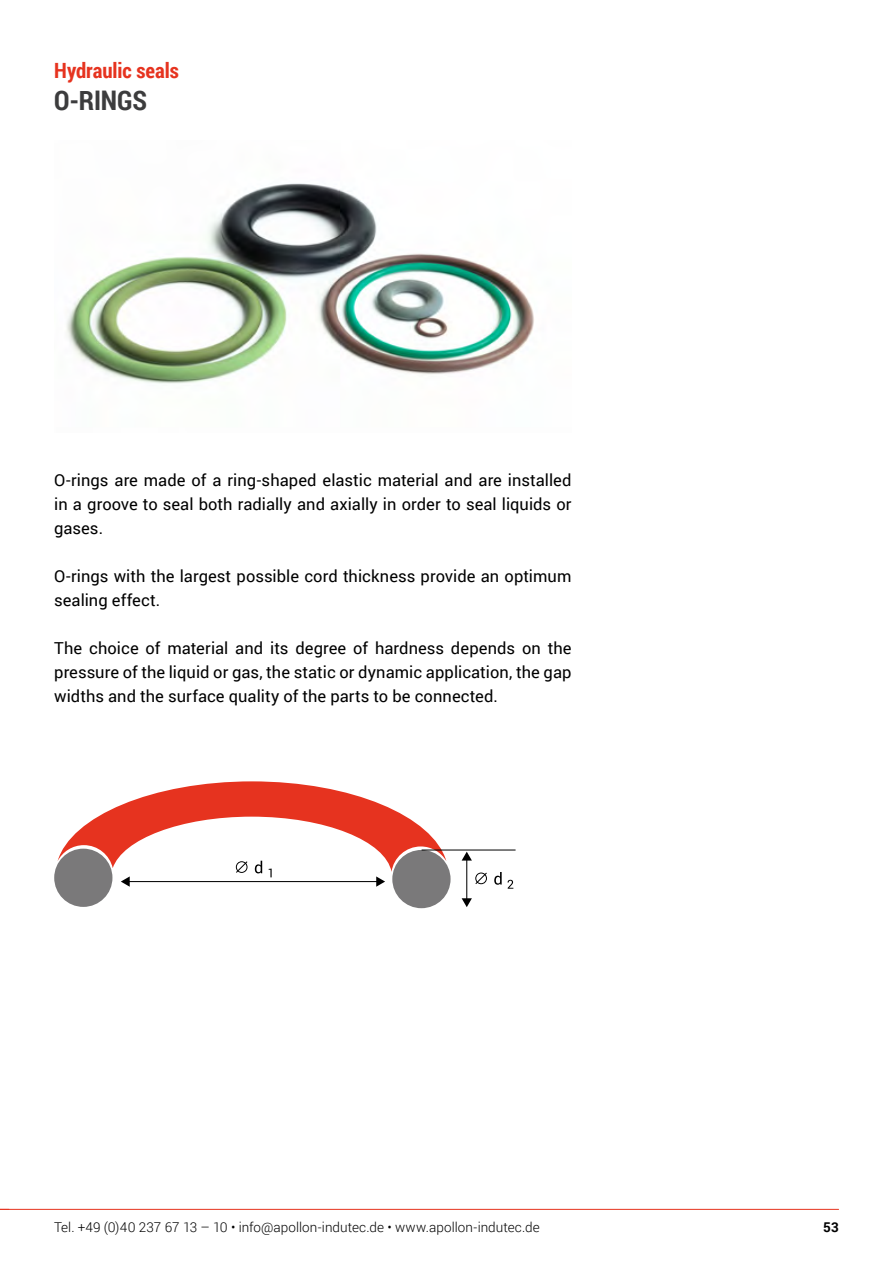
<style>
.page{position:relative;width:893px;height:1263px;background:#fff}
.page>*{position:absolute;margin:0;border:0;box-sizing:border-box;transform-origin:0 0}
.t1{font:700 27px "Roboto Condensed";letter-spacing:-.005em;color:#3c3c3d}
.t2{font:700 21px "Roboto Condensed";letter-spacing:-.005em;color:#e6331f}
.t3{font:16.5px/24px "Roboto";color:#000;text-align:justify}
.t4{font:300 13.5px "Roboto";letter-spacing:.005em;color:#000}
.t5{font:700 13.5px "Roboto";color:#000}
</style>
<div class="page">
<hr style="left:0;top:1209px;width:839px;height:1px;background:#e6331f">
<img style="left:66px;top:183px;width:468px;height:201px">
<div style="left:54px;top:849px;width:58px;height:58px;background:#7a797a;border-radius:50%"></div>
<div style="left:392px;top:850px;width:59px;height:58px;background:#7a797a;border-radius:50%"></div>
<svg style="left:58px;top:781px;width:388px;height:106px"></svg>
<hr style="left:466px;top:859px;width:1px;height:41px;background:#000">
<svg style="left:462px;top:852px;width:10px;height:8px"></svg>
<svg style="left:462px;top:898px;width:10px;height:9px"></svg>
<svg style="left:475px;top:872px;width:12px;height:12px"></svg>
<svg style="left:494px;top:872px;width:19px;height:17px"></svg>
<hr style="left:422px;top:850px;width:94px;height:1px;background:#000">
<p class="t2" style="left:54px;top:56px;width:126px">Hydraulic seals</p>
<h1 class="t1" style="left:54px;top:82px;width:94px">O-RINGS</h1>
<p class="t3" style="left:54px;top:468px;width:519px">O-rings are made of a ring-shaped elastic material and are installed in a groove to seal both radially and axially in order to seal liquids or gases.</p>
<p class="t3" style="left:54px;top:564px;width:519px">O-rings with the largest possible cord thickness provide an optimum sealing effect.</p>
<p class="t3" style="left:54px;top:636px;width:519px">The choice of material and its degree of hardness depends on the pressure of the liquid or gas, the static or dynamic application, the gap widths and the surface quality of the parts to be connected.</p>
<p class="t4" style="left:54px;top:1218px;width:487px">Tel. +49 (0)40 237 67 13 – 10 • info@apollon-indutec.de • www.apollon-indutec.de</p>
<p class="t5" style="left:823px;top:1218px;width:17px">53</p>
</div>
